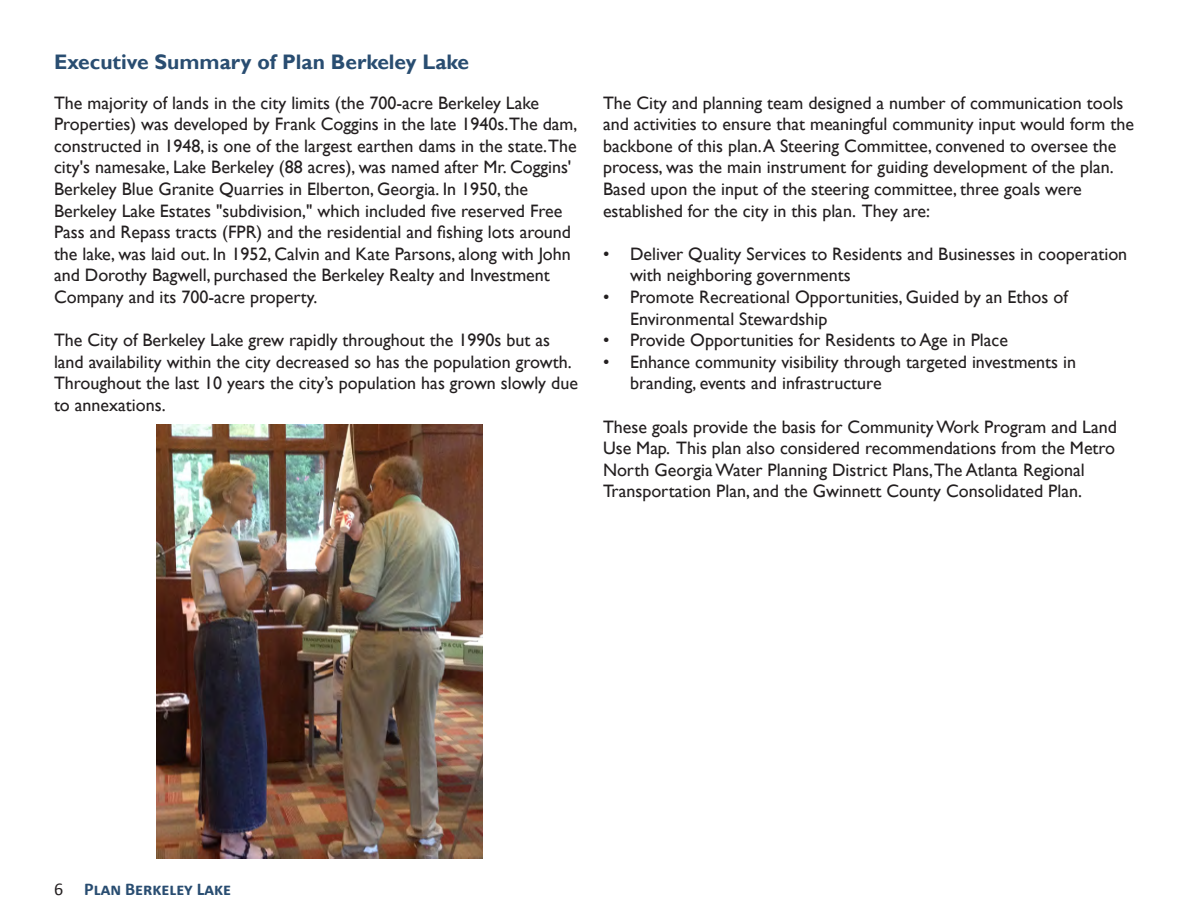
<style>
.page{position:relative;width:1188px;height:918px;background:#fff}
.page>*{position:absolute;margin:0;border:0;box-sizing:border-box;transform-origin:0 0}
.t1{font:700 21px "Gill Sans";color:#294d71}
.t2{font:18px/21.6px "Gill Sans";color:#231f20}
.t3{font:700 18px "Calibri";color:#294d71}
.s1{font-weight:400;color:#231f20}
</style>
<div class="page">
<img style="left:157px;top:424px;width:325px;height:435px">
<p class="t1" style="left:54px;top:49px;width:417px">Executive Summary of Plan Berkeley Lake</p>
<p class="t2" style="left:54px;top:92px;width:525px">The majority of lands in the city limits (the 700-acre Berkeley Lake Properties) was developed by Frank Coggins in the late 1940s.The dam, constructed in 1948, is one of the largest earthen dams in the state.The city's namesake, Lake Berkeley (88 acres), was named after Mr. Coggins' Berkeley Blue Granite Quarries in Elberton, Georgia. In 1950, the Berkeley Lake Estates "subdivision," which included five reserved Free Pass and Repass tracts (FPR) and the residential and fishing lots around the lake, was laid out. In 1952, Calvin and Kate Parsons, along with John and Dorothy Bagwell, purchased the Berkeley Realty and Investment Company and its 700-acre property.</p>
<p class="t2" style="left:54px;top:330px;width:526px">The City of Berkeley Lake grew rapidly throughout the 1990s but as land availability within the city decreased so has the population growth.<br>Throughout the last 10 years the city’s population has grown slowly due to annexations.</p>
<p class="t2" style="left:603px;top:92px;width:532px">The City and planning team designed a number of communication tools and activities to ensure that meaningful community input would form the backbone of this plan. A Steering Committee, convened to oversee the process, was the main instrument for guiding development of the plan.</p>
<p class="t2" style="left:603px;top:178px;width:480px">Based upon the input of the steering committee, three goals were established for the city in this plan. They are:</p>
<p class="t2" style="left:630px;top:243px;width:499px;text-indent:-27px">• Deliver Quality Services to Residents and Businesses in cooperation with neighboring governments</p>
<p class="t2" style="left:630px;top:286px;width:439px;text-indent:-27px">• Promote Recreational Opportunities, Guided by an Ethos of<br>Environmental Stewardship</p>
<p class="t2" style="left:603px;top:330px;width:407px">• Provide Opportunities for Residents to Age in Place</p>
<p class="t2" style="left:630px;top:351px;width:448px;text-indent:-27px">• Enhance community visibility through targeted investments in branding, events and infrastructure</p>
<p class="t2" style="left:603px;top:416px;width:515px">These goals provide the basis for Community Work Program and Land Use Map. This plan also considered recommendations from the Metro North Georgia Water Planning District Plans,The Atlanta Regional Transportation Plan, and the Gwinnett County Consolidated Plan.</p>
<p class="t3" style="left:54px;top:878px;width:179px"><span class="s1">6</span> Plan Berkeley Lake</p>
</div>
